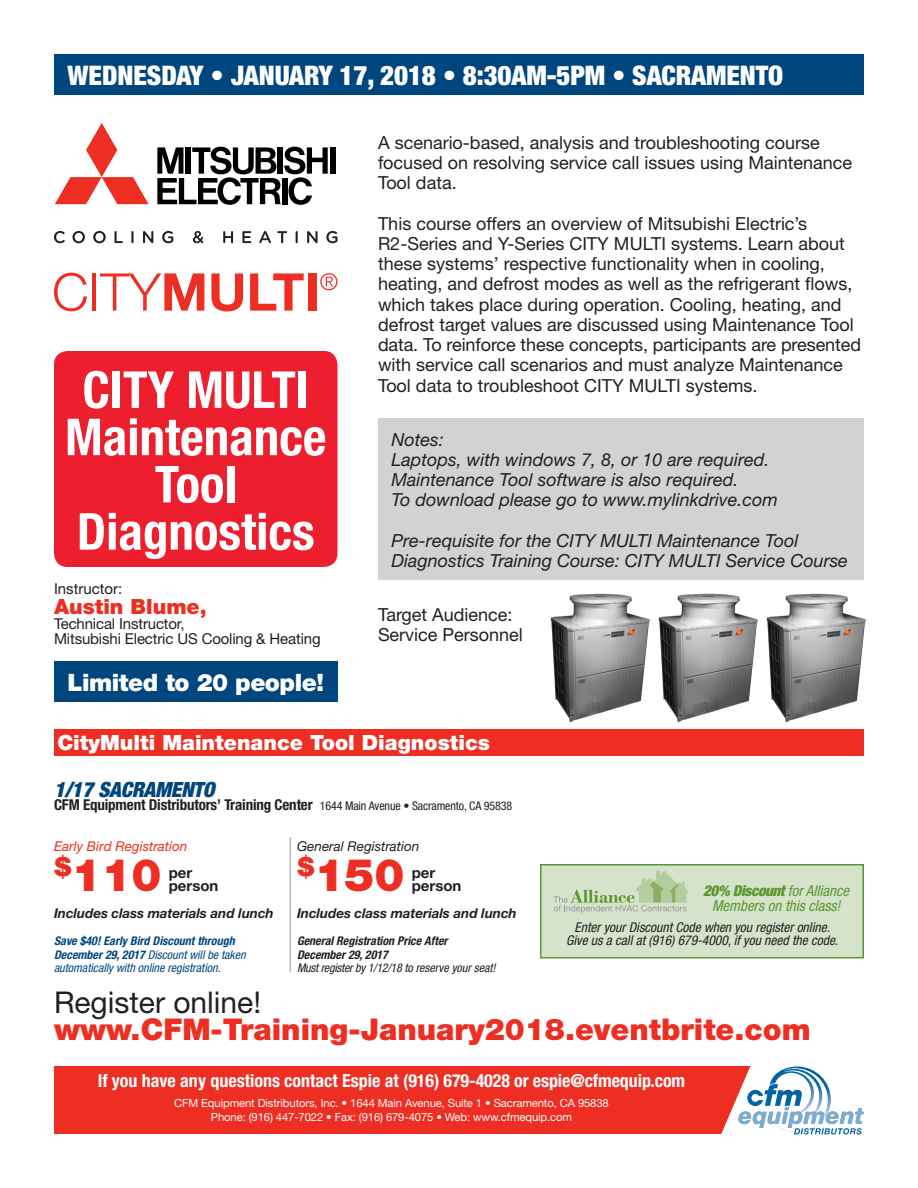
<style>
.page{position:relative;width:918px;height:1188px;background:#fff}
.page>*{position:absolute;margin:0;border:0;box-sizing:border-box;transform-origin:0 0}
.t1{font:700 condensed 51px "Helvetica Neue";color:#fff}
.t2{font:900 45px "Helvetica Neue";color:#ee2e22}
.t3{font:900 30px "Helvetica Neue";color:#ee2e22}
.t4{font:30px "Helvetica Neue";color:#231f20}
.t5{font:900 condensed 27px "Helvetica Neue";letter-spacing:-.005em;color:#fff}
.t6{font:900 24px "Helvetica Neue";letter-spacing:-.02em;color:#fff}
.t7{font:900 21px "Helvetica Neue";color:#fff}
.t8{font:italic 900 condensed 21px "Helvetica Neue";letter-spacing:-.01em;color:#00467e}
.t9{font:900 21px "Helvetica Neue";color:#ee2e22}
.t10{font:18px/20.2px "Helvetica Neue";color:#231f20}
.t11{font:italic 18px "Helvetica Neue";color:#231f20}
.t12{font:700 condensed 18px "Helvetica Neue";color:#fff}
.t13{font:700 condensed 15px "Helvetica Neue";letter-spacing:-.01em;color:#231f20}
.t14{font:15px "Helvetica Neue";letter-spacing:-.01em;color:#231f20}
.t15{font:italic condensed 15px/15px "Helvetica Neue";color:#5c9731;text-align:center}
.t16{font:700 15px "Helvetica Neue";color:#231f20}
.t17{font:italic condensed 13.5px "Helvetica Neue";color:#231f20}
.t18{font:italic 700 13.5px "Helvetica Neue";letter-spacing:-.005em;color:#231f20}
.t19{font:italic 13.5px "Helvetica Neue";color:#ee2e22}
.t20{font:italic 13.5px "Helvetica Neue";color:#231f20}
.t21{font:italic condensed 12px "Helvetica Neue";color:#00467e}
.t22{font:italic 700 condensed 12px "Helvetica Neue";color:#231f20}
.t23{font:italic condensed 12px "Helvetica Neue";letter-spacing:-.01em;color:#231f20}
.t24{font:italic 700 condensed 12px "Helvetica Neue";color:#00467e}
.t25{font:11.25px "Helvetica Neue";letter-spacing:-.01em;color:#fff}
.s1{font-weight:400;font-size:12px}
.s2{font-weight:700}
.s3{font-weight:900}
</style>
<div class="page">
<div style="left:54px;top:729px;width:810px;height:27px;background:#ee2e22"></div>
<div style="left:54px;top:1066px;width:729px;height:68px;background:#ee2e22"></div>
<svg style="left:721px;top:1066px;width:143px;height:69px"></svg>
<div style="left:54px;top:54px;width:810px;height:40px;background:#00467e"></div>
<div style="left:54px;top:662px;width:284px;height:40px;background:#00467e"></div>
<div style="left:540px;top:864px;width:324px;height:94px;background:#d6e3cb;border:2px solid #5c9731"></div>
<svg style="left:554px;top:871px;width:134px;height:42px"></svg>
<hr style="left:290px;top:837px;width:1px;height:135px;background:#bcbdc0">
<svg style="left:54px;top:231px;width:11px;height:12px"></svg>
<svg style="left:72px;top:231px;width:13px;height:12px"></svg>
<svg style="left:93px;top:231px;width:13px;height:12px"></svg>
<svg style="left:115px;top:231px;width:8px;height:12px"></svg>
<svg style="left:131px;top:231px;width:3px;height:12px"></svg>
<svg style="left:143px;top:231px;width:10px;height:12px"></svg>
<svg style="left:162px;top:231px;width:11px;height:12px"></svg>
<svg style="left:193px;top:231px;width:10px;height:12px"></svg>
<svg style="left:223px;top:231px;width:10px;height:12px"></svg>
<svg style="left:242px;top:231px;width:9px;height:12px"></svg>
<svg style="left:259px;top:231px;width:12px;height:12px"></svg>
<svg style="left:277px;top:231px;width:10px;height:12px"></svg>
<svg style="left:296px;top:231px;width:2px;height:12px"></svg>
<svg style="left:307px;top:231px;width:11px;height:12px"></svg>
<svg style="left:326px;top:231px;width:12px;height:12px"></svg>
<svg style="left:55px;top:123px;width:94px;height:81px"></svg>
<div style="left:330px;top:147px;width:5px;height:27px;background:#000"></div>
<svg style="left:157px;top:147px;width:171px;height:58px"></svg>
<svg style="left:54px;top:273px;width:33px;height:38px"></svg>
<hr style="left:93px;top:273px;width:3px;height:38px;background:#ee2e22">
<svg style="left:100px;top:273px;width:104px;height:38px"></svg>
<svg style="left:211px;top:273px;width:32px;height:38px"></svg>
<svg style="left:250px;top:273px;width:54px;height:38px"></svg>
<div style="left:308px;top:273px;width:8px;height:38px;background:#ee2e22"></div>
<svg style="left:320px;top:273px;width:17px;height:17px"></svg>
<div style="left:54px;top:351px;width:284px;height:216px;background:#ed1e2d;border-radius:14px"></div>
<div style="left:378px;top:418px;width:486px;height:162px;background:#d1d2d4"></div>
<img style="left:766px;top:593px;width:100px;height:130px">
<img style="left:658px;top:593px;width:100px;height:130px">
<img style="left:550px;top:593px;width:100px;height:130px">
<p class="t5" style="left:68px;top:59px;width:717px">WEDNESDAY • JANUARY 17, 2018 • 8:30AM-5PM • SACRAMENTO</p>
<p class="t1" style="left:83px;top:359px;width:228px">CITY MULTI</p>
<p class="t1" style="left:65px;top:406px;width:263px">Maintenance</p>
<p class="t1" style="left:155px;top:453px;width:83px">Tool</p>
<p class="t1" style="left:77px;top:501px;width:239px">Diagnostics</p>
<p class="t14" style="left:54px;top:580px;width:70px">Instructor:</p>
<p class="t9" style="left:54px;top:594px;width:154px">Austin Blume,</p>
<p class="t14" style="left:54px;top:615px;width:132px">Technical Instructor,</p>
<p class="t14" style="left:54px;top:630px;width:268px">Mitsubishi Electric US Cooling &amp; Heating</p>
<p class="t6" style="left:68px;top:668px;width:258px">Limited to 20 people!</p>
<p class="t10" style="left:378px;top:132px;width:443px">A scenario-based, analysis and troubleshooting course</p>
<p class="t10" style="left:378px;top:152px;width:476px">focused on resolving service call issues using Maintenance<br>Tool data.</p>
<p class="t10" style="left:378px;top:213px;width:431px">This course offers an overview of Mitsubishi Electric’s</p>
<p class="t10" style="left:378px;top:233px;width:485px">R2-Series and Y-Series CITY MULTI systems. Learn about these systems’ respective functionality when in cooling, heating, and defrost modes as well as the refrigerant flows, which takes place during operation. Cooling, heating, and defrost target values are discussed using Maintenance Tool data. To reinforce these concepts, participants are presented</p>
<p class="t10" style="left:378px;top:354px;width:466px">with service call scenarios and must analyze Maintenance<br>Tool data to troubleshoot CITY MULTI systems.</p>
<p class="t11" style="left:392px;top:428px;width:54px">Notes:</p>
<p class="t11" style="left:392px;top:449px;width:380px">Laptops, with windows 7, 8, or 10 are required.</p>
<p class="t11" style="left:392px;top:469px;width:349px">Maintenance Tool software is also required.</p>
<p class="t11" style="left:392px;top:489px;width:388px">To download please go to www.mylinkdrive.com</p>
<p class="t11" style="left:392px;top:530px;width:409px">Pre-requisite for the CITY MULTI Maintenance Tool</p>
<p class="t11" style="left:392px;top:550px;width:458px">Diagnostics Training Course: CITY MULTI Service Course</p>
<p class="t10" style="left:378px;top:604px;width:136px">Target Audience:</p>
<p class="t10" style="left:378px;top:624px;width:146px">Service Personnel</p>
<p class="t7" style="left:57px;top:730px;width:434px">CityMulti Maintenance Tool Diagnostics</p>
<p class="t8" style="left:54px;top:776px;width:162px">1/17 SACRAMENTO</p>
<p class="t13" style="left:54px;top:796px;width:460px">CFM Equipment Distributors’ Training Center <span class="s1">1644 Main Avenue • Sacramento, CA 95838</span></p>
<p class="t19" style="left:54px;top:838px;width:135px">Early Bird Registration</p>
<p class="t2" style="left:54px;top:848px;width:109px"><sup>$</sup>110</p>
<p class="t16" style="left:169px;top:863px;width:25px">per</p>
<p class="t16" style="left:169px;top:876px;width:51px">person</p>
<p class="t20" style="left:297px;top:838px;width:124px">General Registration</p>
<p class="t2" style="left:297px;top:848px;width:109px"><sup>$</sup>150</p>
<p class="t16" style="left:412px;top:863px;width:25px">per</p>
<p class="t16" style="left:412px;top:876px;width:51px">person</p>
<p class="t18" style="left:54px;top:905px;width:221px">Includes class materials and lunch</p>
<p class="t24" style="left:54px;top:933px;width:182px">Save $40! Early Bird Discount through</p>
<p class="t21" style="left:54px;top:947px;width:193px"><span class="s2">December 29, 2017</span> Discount will be taken</p>
<p class="t21" style="left:54px;top:961px;width:168px">automatically with online registration.</p>
<p class="t18" style="left:297px;top:905px;width:221px">Includes class materials and lunch</p>
<p class="t22" style="left:297px;top:933px;width:152px">General Registration Price After</p>
<p class="t22" style="left:297px;top:947px;width:92px">December 29, 2017</p>
<p class="t23" style="left:297px;top:961px;width:200px">Must register by 1/12/18 to reserve your seat!</p>
<p class="t15" style="left:703px;top:883px;width:148px"><span class="s3">20% Discount</span> for Alliance<br>Members on this class!</p>
<p class="t17" style="left:575px;top:919px;width:257px">Enter your Discount Code when you register online.</p>
<p class="t17" style="left:566px;top:932px;width:273px">Give us a call at (916) 679-4000, if you need the code.</p>
<p class="t4" style="left:54px;top:984px;width:209px">Register online!</p>
<p class="t3" style="left:54px;top:1011px;width:758px">www.CFM-Training-January2018.eventbrite.com</p>
<p class="t12" style="left:98px;top:1070px;width:589px">If you have any questions contact Espie at (916) 679-4028 or espie@cfmequip.com</p>
<p class="t25" style="left:174px;top:1096px;width:436px">CFM Equipment Distributors, Inc. • 1644 Main Avenue, Suite 1 • Sacramento, CA 95838</p>
<p class="t25" style="left:211px;top:1110px;width:363px">Phone: (916) 447-7022 • Fax: (916) 679-4075 • Web: www.cfmequip.com</p>
</div>
